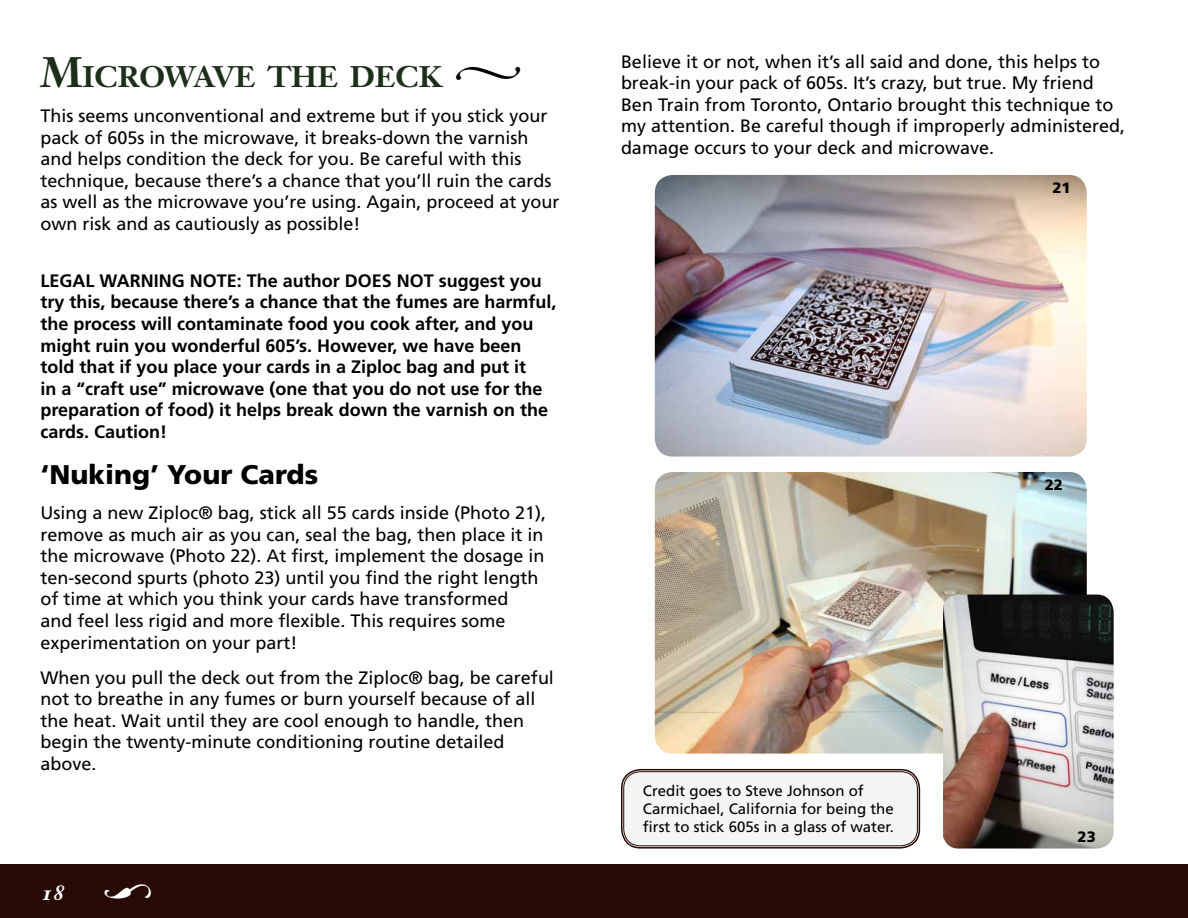
<style>
.page{position:relative;width:1188px;height:918px;background:#fff}
.page>*{position:absolute;margin:0;border:0;box-sizing:border-box;transform-origin:0 0}
.t1{font:29.4px "Janson Text Bold Os F";color:#1c2f19}
.t2{font:900 27px "Frutiger";color:#000}
.t3{font:21px "Janson Text Bold Italic Os F";color:#fff}
.t4{font:18px/21.6px "Frutiger";color:#000}
.t5{font:700 18px/21.6px "Frutiger";color:#000}
.t6{font:15px/18px "Frutiger";color:#000}
.t7{font:900 15px "Frutiger";color:#000}
.s1{font-size:42px}
</style>
<div class="page">
<div style="left:0;top:864px;width:1188px;height:54px;background:#270a04"></div>
<div style="left:622px;top:770px;width:297px;height:77px;background:#f4f6f3;border-radius:18px"></div>
<div style="left:621px;top:769px;width:299px;height:80px;border:2px solid #270a04;border-radius:19px"></div>
<div style="left:623px;top:771px;width:295px;height:75px;border:1px solid #270a04;border-radius:17px"></div>
<img style="left:655px;top:175px;width:432px;height:282px">
<img style="left:655px;top:472px;width:432px;height:282px">
<img style="left:943px;top:595px;width:171px;height:254px">
<h1 class="t1" style="left:40px;top:58px;width:403px"><span class="s1">M</span>ICROWAVE THE DECK</h1>
<p class="t4" style="left:40px;top:105px;width:521px">This seems unconventional and extreme but if you stick your pack of 605s in the microwave, it breaks-down the varnish and helps condition the deck for you. Be careful with this technique, because there’s a chance that you’ll ruin the cards as well as the microwave you’re using. Again, proceed at your own risk and as cautiously as possible!</p>
<p class="t5" style="left:40px;top:270px;width:518px">LEGAL WARNING NOTE: The author DOES NOT suggest you try this, because there’s a chance that the fumes are harmful, the process will contaminate food you cook after, and you might ruin you wonderful 605’s. However, we have been told that if you place your cards in a Ziploc bag and put it<br>in a “craft use” microwave (one that you do not use for the preparation of food) it helps break down the varnish on the cards. Caution!</p>
<h2 class="t2" style="left:40px;top:458px;width:279px">‘Nuking’ Your Cards</h2>
<p class="t4" style="left:40px;top:502px;width:507px">Using a new Ziploc® bag, stick all 55 cards inside (Photo 21), remove as much air as you can, seal the bag, then place it in the microwave (Photo 22). At first, implement the dosage in ten-second spurts (photo 23) until you find the right length of time at which you think your cards have transformed<br>and feel less rigid and more flexible. This requires some experimentation on your part!</p>
<p class="t4" style="left:40px;top:667px;width:515px">When you pull the deck out from the Ziploc® bag, be careful not to breathe in any fumes or burn yourself because of all the heat. Wait until they are cool enough to handle, then begin the twenty-minute conditioning routine detailed above.</p>
<p class="t3" style="left:41px;top:879px;width:25px">18</p>
<p class="t4" style="left:621px;top:51px;width:506px">Believe it or not, when it’s all said and done, this helps to break-in your pack of 605s. It’s crazy, but true. My friend Ben Train from Toronto, Ontario brought this technique to my attention. Be careful though if improperly administered, damage occurs to your deck and microwave.</p>
<p class="t7" style="left:1052px;top:179px;width:20px">21</p>
<p class="t6" style="left:643px;top:782px;width:253px">Credit goes to Steve Johnson of<br>Carmichael, California for being the first to stick 605s in a glass of water.</p>
<p class="t7" style="left:1045px;top:476px;width:20px">22</p>
<p class="t7" style="left:1078px;top:828px;width:20px">23</p>
</div>
